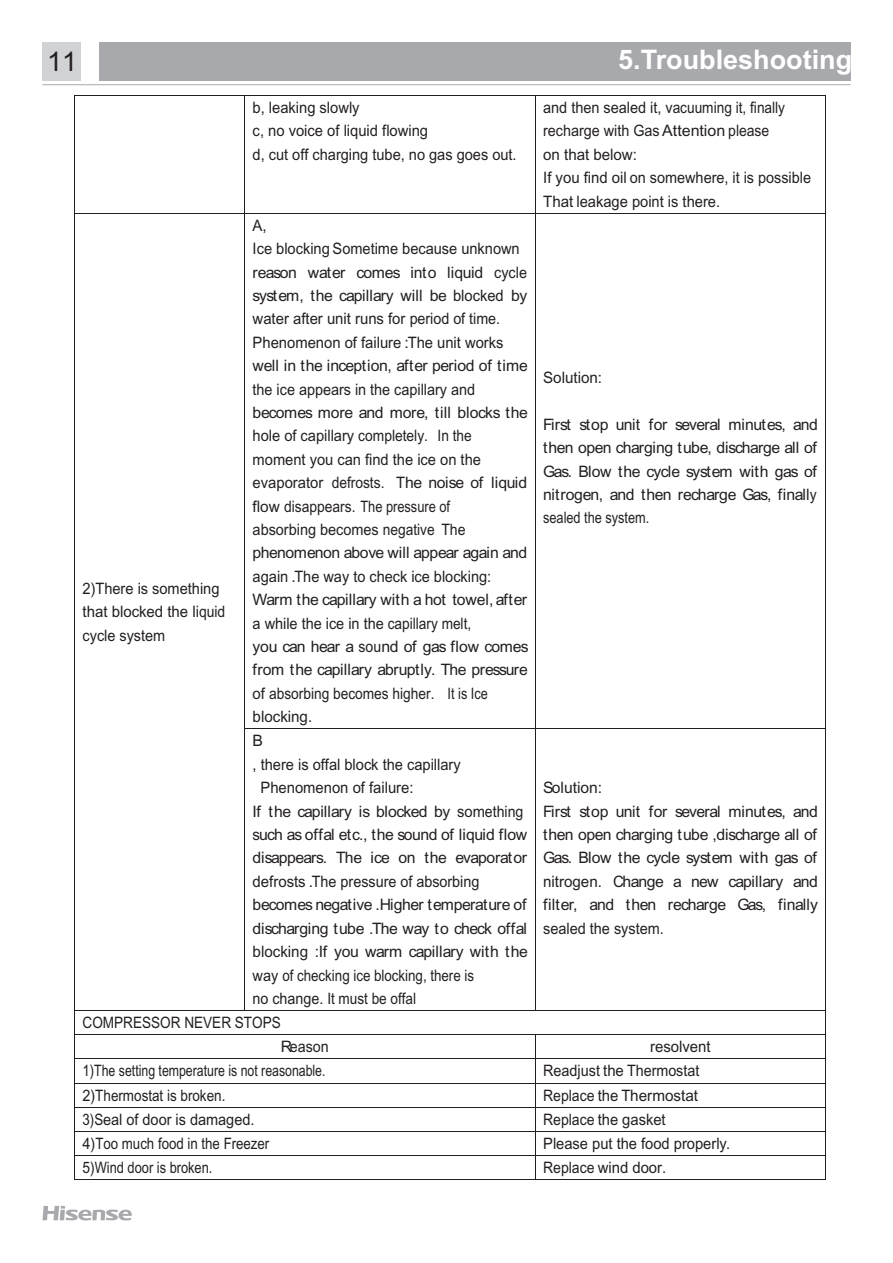
<style>
.page{position:relative;width:893px;height:1263px;background:#fff}
.page>*{position:absolute;margin:0;border:0;box-sizing:border-box;transform-origin:0 0}
.t1{font:700 27px "Arial";color:#fff}
.t2{font:27px "Arial Unicode MS";color:#231f20}
.t3{font:15.75px/23.4px "Arial Unicode MS";color:#231f20;scale:.95 1}
.t4{font:15.75px/23.4px "Arial Unicode MS";color:#231f20;scale:.92 1}
.t5{font:15.75px/23.4px "Arial Unicode MS";color:#231f20;text-align:justify}
.t6{font:15.75px/23.4px "Arial Unicode MS";letter-spacing:-.02em;color:#231f20}
.t7{font:15.75px/23.4px "Arial Unicode MS";color:#231f20;scale:.93 1}
.t8{font:15.75px "Arial Unicode MS";letter-spacing:-.025em;color:#231f20}
.t9{font:15.75px "Arial Unicode MS";color:#231f20;scale:.91 1}
.t10{font:15.75px "Arial Unicode MS";color:#231f20;scale:.84 1}
.t11{font:15.75px "Arial Unicode MS";color:#231f20;scale:.89 1}
.t12{font:15.75px "Arial Unicode MS";color:#231f20;scale:.96 1}
.t13{font:15.75px "Arial Unicode MS";letter-spacing:-.025em;color:#231f20;scale:.96 1}
.t14{font:15.75px "Arial Unicode MS";color:#231f20;scale:.94 1}
.t15{font:15.75px "Arial Unicode MS";color:#231f20;scale:.86 1}
.t16{font:15.75px "Arial Unicode MS";color:#231f20;scale:.88 1}
.s1{font-family:"Arial"}
</style>
<div class="page">
<div style="left:99px;top:43px;width:751px;height:38px;background:#a8a9ad"></div>
<div style="left:43px;top:43px;width:38px;height:38px;background:#d1d2d4"></div>
<hr style="left:43px;top:84px;width:807px;height:1px;background:#a8a9ad">
<svg style="left:43px;top:1206px;width:89px;height:14px"></svg>
<hr style="left:75px;top:95px;width:169px;height:1px;background:#231f20">
<hr style="left:245px;top:95px;width:290px;height:1px;background:#231f20">
<hr style="left:535px;top:95px;width:290px;height:1px;background:#231f20">
<hr style="left:74px;top:96px;width:1px;height:117px;background:#231f20">
<hr style="left:244px;top:96px;width:1px;height:117px;background:#231f20">
<hr style="left:535px;top:96px;width:1px;height:117px;background:#231f20">
<hr style="left:825px;top:96px;width:1px;height:117px;background:#231f20">
<hr style="left:75px;top:213px;width:169px;height:1px;background:#231f20">
<hr style="left:245px;top:213px;width:290px;height:1px;background:#231f20">
<hr style="left:535px;top:213px;width:290px;height:1px;background:#231f20">
<hr style="left:74px;top:214px;width:1px;height:514px;background:#231f20">
<hr style="left:244px;top:214px;width:1px;height:514px;background:#231f20">
<hr style="left:535px;top:214px;width:1px;height:514px;background:#231f20">
<hr style="left:825px;top:214px;width:1px;height:514px;background:#231f20">
<hr style="left:245px;top:729px;width:290px;height:1px;background:#231f20">
<hr style="left:535px;top:729px;width:290px;height:1px;background:#231f20">
<hr style="left:74px;top:729px;width:1px;height:281px;background:#231f20">
<hr style="left:244px;top:729px;width:1px;height:281px;background:#231f20">
<hr style="left:535px;top:729px;width:1px;height:281px;background:#231f20">
<hr style="left:825px;top:729px;width:1px;height:281px;background:#231f20">
<hr style="left:75px;top:1010px;width:169px;height:1px;background:#231f20">
<hr style="left:245px;top:1010px;width:290px;height:1px;background:#231f20">
<hr style="left:535px;top:1010px;width:290px;height:1px;background:#231f20">
<hr style="left:75px;top:1034px;width:460px;height:1px;background:#231f20">
<hr style="left:535px;top:1034px;width:290px;height:1px;background:#231f20">
<hr style="left:75px;top:1058px;width:460px;height:1px;background:#231f20">
<hr style="left:535px;top:1058px;width:290px;height:1px;background:#231f20">
<hr style="left:75px;top:1083px;width:460px;height:1px;background:#231f20">
<hr style="left:535px;top:1083px;width:290px;height:1px;background:#231f20">
<hr style="left:75px;top:1107px;width:460px;height:1px;background:#231f20">
<hr style="left:535px;top:1107px;width:290px;height:1px;background:#231f20">
<hr style="left:75px;top:1131px;width:460px;height:1px;background:#231f20">
<hr style="left:535px;top:1131px;width:290px;height:1px;background:#231f20">
<hr style="left:75px;top:1155px;width:460px;height:1px;background:#231f20">
<hr style="left:535px;top:1155px;width:290px;height:1px;background:#231f20">
<svg style="left:74px;top:1010px;width:1px;height:170px"></svg>
<hr style="left:75px;top:1179px;width:460px;height:1px;background:#231f20">
<svg style="left:535px;top:1035px;width:1px;height:144px"></svg>
<hr style="left:535px;top:1179px;width:290px;height:1px;background:#231f20">
<svg style="left:825px;top:1010px;width:1px;height:170px"></svg>
<h1 class="t2" style="left:47px;top:52px;width:32px">1<span class="s1">1</span></h1>
<h1 class="t1" style="left:618px;top:49px;width:236px">5.Troubleshooting</h1>
<p class="t7" style="left:253px;top:97px;width:285px">b, leaking slowly<br>c, no voice of liquid flowing<br>d, cut off charging tube, no gas goes out.</p>
<p class="t4" style="left:543px;top:97px;width:293px">and then sealed it, vacuuming it, finally recharge with Gas Attention please<br>on that below:<br>If you find oil on somewhere, it is possible<br>That leakage point is there.</p>
<p class="t7" style="left:83px;top:578px;width:155px">2)There is something that blocked the liquid cycle system</p>
<p class="t3" style="left:253px;top:215px;width:292px">A,<br>Ice blocking Sometime because unknown reason water comes into liquid cycle system, the capillary will be blocked by water after unit runs for period of time.<br>Phenomenon of failure :The unit works well in the inception, after period of time the ice appears in the capillary and becomes more and more, till blocks the hole of capillary completely. In the moment you can find the ice on the evaporator defrosts. The noise of liquid flow disappears. The pressure of<br>absorbing becomes negative The phenomenon above will appear again and again .The way to check ice blocking:<br>Warm the capillary with a hot towel, after a while the ice in the capillary melt,<br>you can hear a sound of gas flow comes from the capillary abruptly. The pressure of absorbing becomes higher. It is Ice blocking.</p>
<p class="t5" style="left:253px;top:731px;width:12px">B</p>
<p class="t7" style="left:253px;top:754px;width:225px">, there is offal block the capillary</p>
<p class="t14" style="left:260px;top:782px;width:164px">Phenomenon of failure:</p>
<p class="t5" style="left:253px;top:801px;width:272px">If the capillary is blocked by something</p>
<p class="t13" style="left:253px;top:828px;width:287px">such as offal etc., the sound of liquid flow</p>
<p class="t8" style="left:253px;top:852px;width:276px">disappears. The ice on the evaporator</p>
<p class="t3" style="left:253px;top:871px;width:240px">defrosts .The pressure of absorbing</p>
<p class="t8" style="left:253px;top:899px;width:275px">becomes negative .Higher temperature of</p>
<p class="t8" style="left:253px;top:922px;width:276px">discharging tube .The way to check offal</p>
<p class="t12" style="left:253px;top:945px;width:288px">blocking :If you warm capillary with the</p>
<p class="t4" style="left:253px;top:965px;width:242px">way of checking ice blocking, there is</p>
<p class="t9" style="left:253px;top:992px;width:181px">no change. It must be offal</p>
<p class="t15" style="left:83px;top:1016px;width:232px">COMPRESSOR NEVER STOPS</p>
<p class="t12" style="left:543px;top:371px;width:63px">Solution:</p>
<p class="t5" style="left:543px;top:414px;width:276px">First stop unit for several minutes, and then open charging tube, discharge all of Gas. Blow the cycle system with gas of nitrogen, and then recharge Gas, finally sealed the system.</p>
<p class="t6" style="left:543px;top:777px;width:276px">Solution:<br>First stop unit for several minutes, and then open charging tube ,discharge all of<br>Gas. Blow the cycle system with gas of nitrogen. Change a new capillary and filter, and then recharge Gas, finally sealed the system.</p>
<p class="t5" style="left:281px;top:1036px;width:49px">Reason</p>
<p class="t3" style="left:650px;top:1036px;width:65px">resolvent</p>
<p class="t10" style="left:83px;top:1065px;width:291px">1)The setting temperature is not reasonable.</p>
<p class="t9" style="left:543px;top:1065px;width:173px">Readjust the Thermostat</p>
<p class="t9" style="left:83px;top:1089px;width:158px">2)Thermostat is broken.</p>
<p class="t11" style="left:543px;top:1089px;width:176px">Replace the Thermostat</p>
<p class="t10" style="left:83px;top:1113px;width:206px">3)Seal of door is damaged.</p>
<p class="t11" style="left:543px;top:1113px;width:139px">Replace the gasket</p>
<p class="t4" style="left:83px;top:1133px;width:205px">4)Too much food in the Freezer</p>
<p class="t7" style="left:543px;top:1133px;width:203px">Please put the food properly.</p>
<p class="t16" style="left:83px;top:1161px;width:149px">5)Wind door is broken.</p>
<p class="t11" style="left:543px;top:1161px;width:140px">Replace wind door.</p>
</div>
